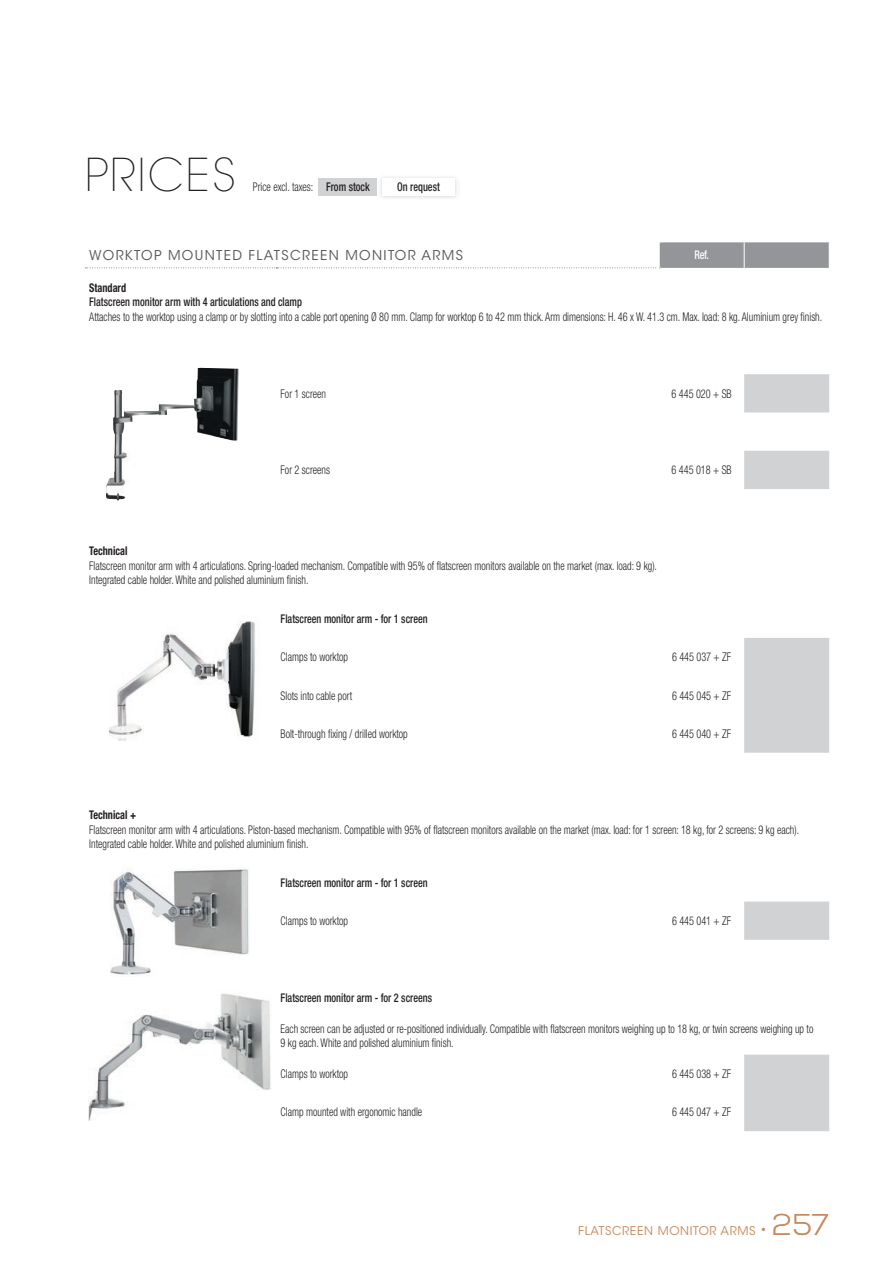
<style>
.page{position:relative;width:893px;height:1263px;background:#fff}
.page>*{position:absolute;margin:0;border:0;box-sizing:border-box;transform-origin:0 0}
.t1{font:200 45px "ITC Avant Garde Std";letter-spacing:.05em;color:#231f20}
.t2{font:13.5px "ITC Avant Garde Std";letter-spacing:.1em;color:#57585a}
.t3{font:300 condensed 12px/14.4px "Helvetica Neue LT Std";color:#231f20;scale:.85 1}
.t4{font:500 condensed 12px "Helvetica Neue LT Std";color:#231f20;scale:.85 1}
.t5{font:700 condensed 12px "Helvetica Neue LT Std";color:#231f20;scale:.85 1}
.t6{font:12px "ITC Avant Garde Std";letter-spacing:.05em;color:#ca895c}
.t7{font:500 condensed 12px "Helvetica Neue LT Std";color:#fff;scale:.85 1}
.s1{font-weight:500}
.s2{font-size:15px}
.s3{font-family:"Nexa";font-weight:300;font-size:30px}
</style>
<div class="page">
<svg style="left:744px;top:374px;width:85px;height:757px"></svg>
<svg style="left:85px;top:242px;width:744px;height:26px"></svg>
<hr style="left:744px;top:531px;width:85px;height:1px;background:#fff">
<img style="left:106px;top:368px;width:133px;height:133px">
<img style="left:109px;top:621px;width:146px;height:120px">
<img style="left:111px;top:869px;width:138px;height:106px">
<img style="left:89px;top:993px;width:182px;height:128px">
<div style="left:318px;top:178px;width:60px;height:17px;background:#d1d2d4"></div>
<h1 class="t1" style="left:85px;top:148px;width:152px">PRICES</h1>
<p class="t3" style="left:253px;top:179px;width:139px">Price excl. taxes: <span class="s1">From stock</span></p>
<p class="t4" style="left:397px;top:179px;width:52px">On request</p>
<p class="t2" style="left:89px;top:247px;width:375px">WORKTOP MOUNTED FLATSCREEN MONITOR ARMS</p>
<p class="t7" style="left:694px;top:248px;width:19px">Ref.</p>
<p class="t5" style="left:89px;top:280px;width:45px">Standard</p>
<p class="t4" style="left:89px;top:295px;width:252px">Flatscreen monitor arm with 4 articulations and clamp</p>
<p class="t3" style="left:89px;top:309px;width:864px">Attaches to the worktop using a clamp or by slotting into a cable port opening Ø 80 mm. Clamp for worktop 6 to 42 mm thick. Arm dimensions: H. 46 x W. 41.3 cm. Max. load: 8 kg. Aluminium grey finish.</p>
<p class="t3" style="left:281px;top:386px;width:55px">For 1 screen</p>
<p class="t3" style="left:671px;top:386px;width:72px">6 445 020 + SB</p>
<p class="t3" style="left:281px;top:463px;width:60px">For 2 screens</p>
<p class="t3" style="left:671px;top:463px;width:72px">6 445 018 + SB</p>
<p class="t5" style="left:89px;top:544px;width:47px">Technical</p>
<p class="t3" style="left:89px;top:558px;width:669px">Flatscreen monitor arm with 4 articulations. Spring-loaded mechanism. Compatible with 95% of flatscreen monitors available on the market (max. load: 9 kg).<br>Integrated cable holder. White and polished aluminium finish.</p>
<p class="t4" style="left:281px;top:611px;width:174px">Flatscreen monitor arm - for 1 screen</p>
<p class="t3" style="left:281px;top:650px;width:81px">Clamps to worktop</p>
<p class="t3" style="left:672px;top:650px;width:71px">6 445 037 + ZF</p>
<p class="t3" style="left:281px;top:688px;width:86px">Slots into cable port</p>
<p class="t3" style="left:672px;top:688px;width:71px">6 445 045 + ZF</p>
<p class="t3" style="left:281px;top:726px;width:151px">Bolt-through fixing / drilled worktop</p>
<p class="t3" style="left:672px;top:726px;width:71px">6 445 040 + ZF</p>
<p class="t5" style="left:89px;top:807px;width:57px">Technical +</p>
<p class="t3" style="left:89px;top:822px;width:837px">Flatscreen monitor arm with 4 articulations. Piston-based mechanism. Compatible with 95% of flatscreen monitors available on the market (max. load: for 1 screen: 18 kg, for 2 screens: 9 kg each).<br>Integrated cable holder. White and polished aluminium finish.</p>
<p class="t4" style="left:281px;top:875px;width:174px">Flatscreen monitor arm - for 1 screen</p>
<p class="t3" style="left:281px;top:913px;width:81px">Clamps to worktop</p>
<p class="t3" style="left:672px;top:913px;width:71px">6 445 041 + ZF</p>
<p class="t4" style="left:281px;top:990px;width:180px">Flatscreen monitor arm - for 2 screens</p>
<p class="t3" style="left:281px;top:1021px;width:628px">Each screen can be adjusted or re-positioned individually. Compatible with flatscreen monitors weighing up to 18 kg, or twin screens weighing up to<br>9 kg each. White and polished aluminium finish.</p>
<p class="t3" style="left:281px;top:1066px;width:81px">Clamps to worktop</p>
<p class="t3" style="left:672px;top:1066px;width:71px">6 445 038 + ZF</p>
<p class="t3" style="left:281px;top:1105px;width:168px">Clamp mounted with ergonomic handle</p>
<p class="t3" style="left:672px;top:1105px;width:71px">6 445 047 + ZF</p>
<p class="t6" style="left:578px;top:1223px;width:252px">FLATSCREEN MONITOR ARMS <span class="s2">•</span> <span class="s3">257</span></p>
</div>
